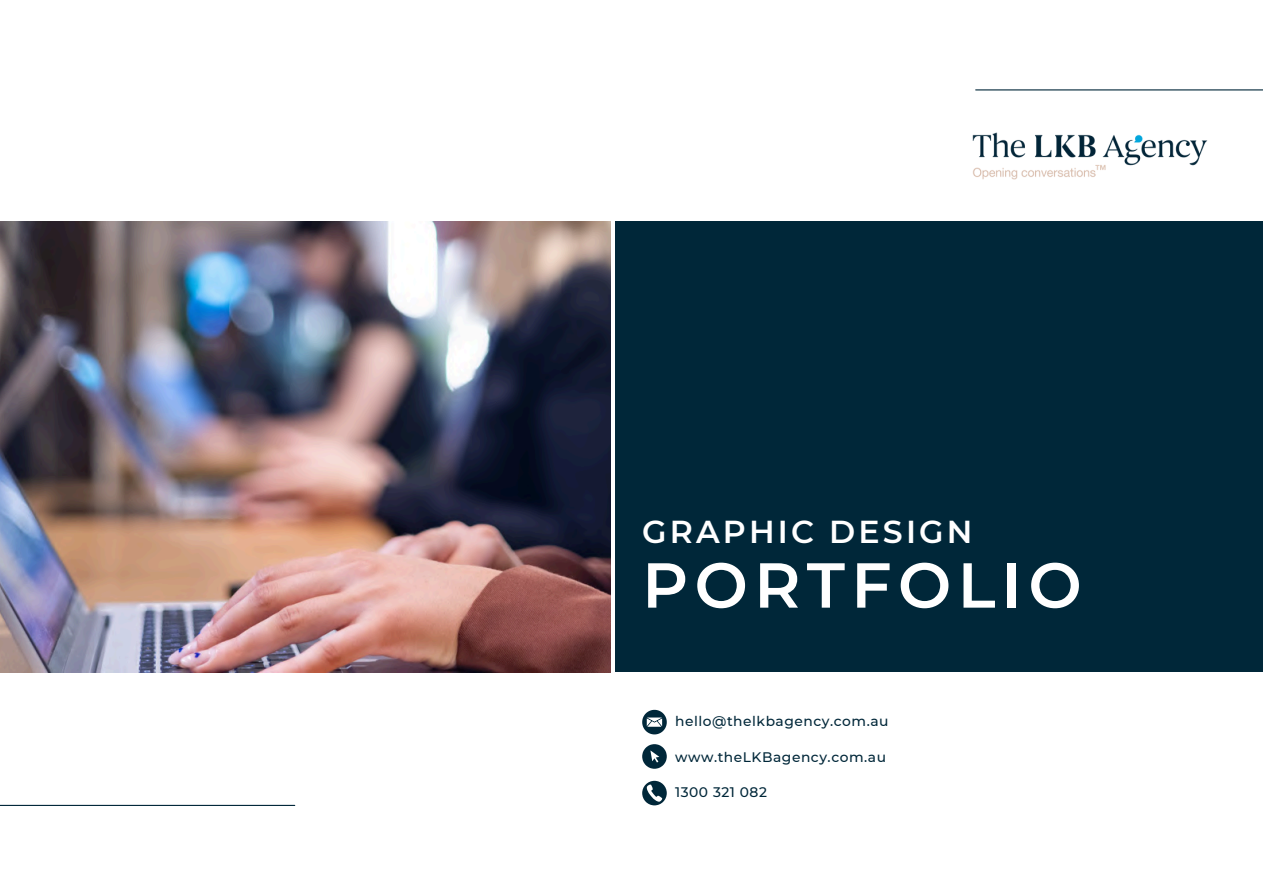
<style>
.page{position:relative;width:1263px;height:894px;background:#fff}
.page>*{position:absolute;margin:0;border:0;box-sizing:border-box;transform-origin:0 0}
.t1{font:600 63.3px "Montserrat";letter-spacing:.1em;color:#fff}
.t2{font:600 31.65px "Montserrat";letter-spacing:.1em;color:#fff}
.t3{font:500 13.8px "Montserrat";letter-spacing:.04em;color:#002739}
</style>
<div class="page">
<div style="left:615px;top:222px;width:648px;height:449px;background:#002739"></div>
<hr style="left:976px;top:89px;width:287px;height:1px;background:#002739">
<hr style="left:0;top:804px;width:295px;height:1px;background:#002739">
<img style="left:972px;top:132px;width:236px;height:48px">
<img style="left:0;top:222px;width:610px;height:450px">
<svg style="left:642px;top:709px;width:25px;height:25px"></svg>
<svg style="left:642px;top:744px;width:25px;height:24px"></svg>
<svg style="left:642px;top:780px;width:25px;height:25px"></svg>
<p class="t2" style="left:642px;top:512px;width:332px">GRAPHIC DESIGN</p>
<p class="t1" style="left:642px;top:546px;width:441px">PORTFOLIO</p>
<p class="t3" style="left:675px;top:712px;width:215px">hello@thelkbagency.com.au</p>
<p class="t3" style="left:675px;top:748px;width:212px">www.theLKBagency.com.au</p>
<p class="t3" style="left:675px;top:783px;width:93px">1300 321 082</p>
</div>
